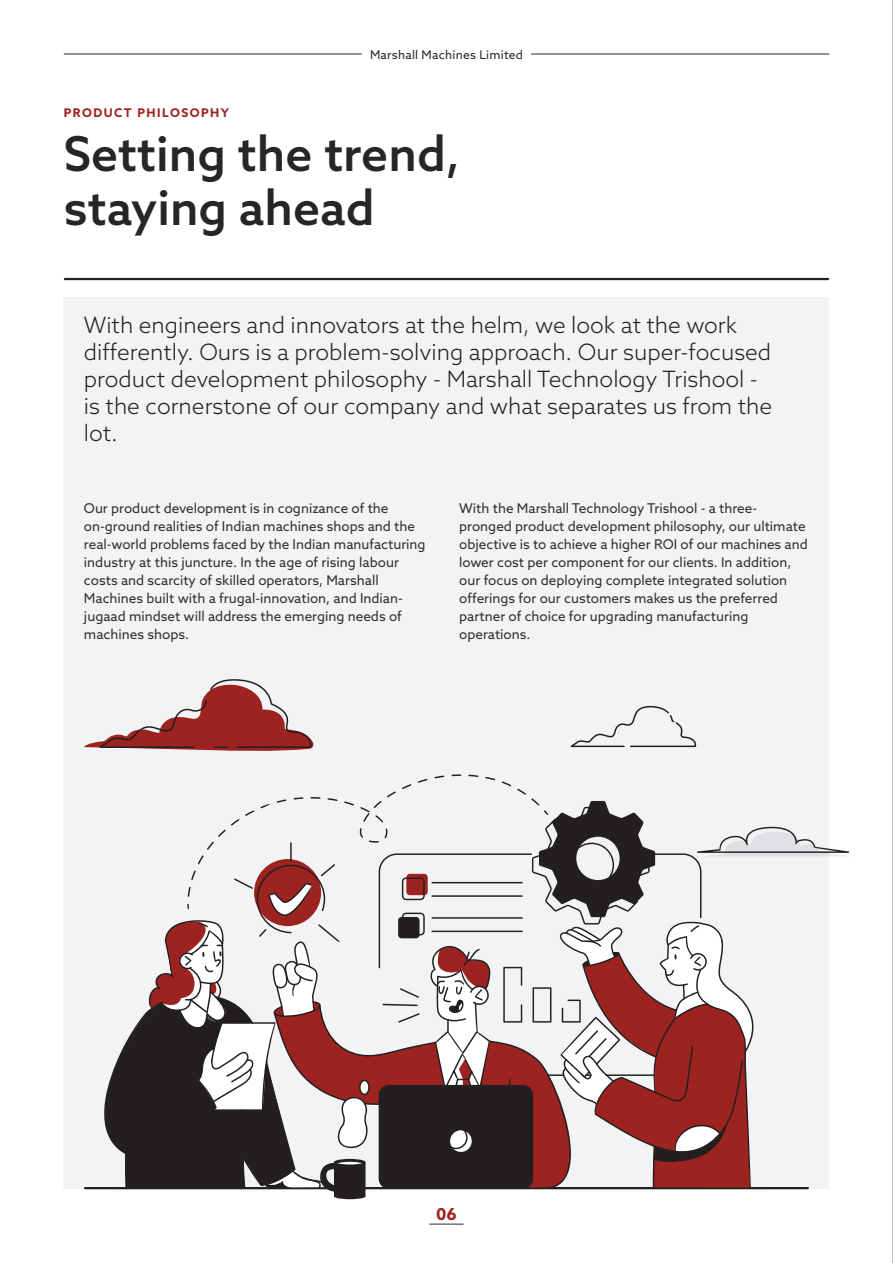
<style>
.page{position:relative;width:893px;height:1263px;background:#fff}
.page>*{position:absolute;margin:0;border:0;box-sizing:border-box;transform-origin:0 0}
.t1{font:500 48px/54px "Azo Sans";color:#282526}
.t2{font:300 22.5px/27px "Azo Sans";color:#231f20}
.t3{font:700 16.5px "Azo Sans";color:#9d2320}
.t4{font:13.5px/18px "Azo Sans";color:#312f30}
.t5{font:12px "Azo Sans";letter-spacing:.02em;color:#282526}
.t6{font:700 12px "Azo Sans";letter-spacing:.12em;color:#9d2320}
</style>
<div class="page">
<div style="left:64px;top:297px;width:765px;height:891px;background:#f2f3f4"></div>
<hr style="left:85px;top:1187px;width:723px;height:2px;background:#231f20">
<hr style="left:65px;top:278px;width:763px;height:2px;background:#231f20">
<svg style="left:84px;top:679px;width:230px;height:72px"></svg>
<svg style="left:570px;top:706px;width:127px;height:42px"></svg>
<svg style="left:98px;top:774px;width:752px;height:425px"></svg>
<hr style="left:429px;top:1224px;width:34px;height:1px;background:#282526">
<hr style="left:64px;top:54px;width:298px;height:1px;background:#282526">
<hr style="left:531px;top:54px;width:298px;height:1px;background:#282526">
<hr style="left:892px;top:0;width:1px;height:1263px;background:#939598">
<p class="t6" style="left:64px;top:105px;width:167px">PRODUCT PHILOSOPHY</p>
<p class="t5" style="left:370px;top:46px;width:154px">Marshall Machines Limited</p>
<p class="t1" style="left:64px;top:126px;width:398px">Setting the trend, staying ahead</p>
<p class="t2" style="left:84px;top:311px;width:690px">With engineers and innovators at the helm, we look at the work differently. Ours is a problem-solving approach. Our super-focused product development philosophy - Marshall Technology Trishool - is the cornerstone of our company and what separates us from the lot.</p>
<p class="t4" style="left:84px;top:499px;width:343px">Our product development is in cognizance of the on-ground realities of Indian machines shops and the real-world problems faced by the Indian manufacturing industry at this juncture. In the age of rising labour costs and scarcity of skilled operators, Marshall Machines built with a frugal-innovation, and Indian&shy;jugaad mindset will address the emerging needs of machines shops.</p>
<p class="t4" style="left:459px;top:499px;width:350px">With the Marshall Technology Trishool - a three&shy;pronged product development philosophy, our ultimate objective is to achieve a higher ROI of our machines and lower cost per component for our clients. In addition, our focus on deploying complete integrated solution offerings for our customers makes us the preferred partner of choice for upgrading manufacturing operations.</p>
<p class="t3" style="left:436px;top:1203px;width:22px">06</p>
</div>
